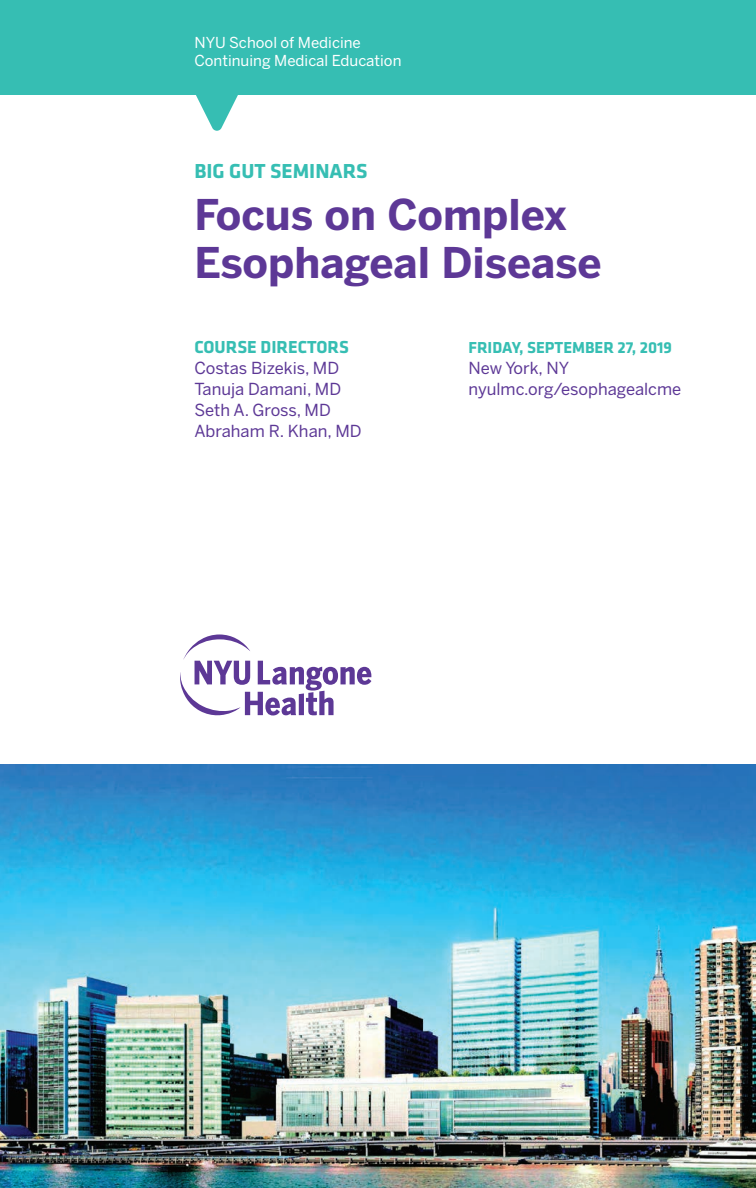
<style>
.page{position:relative;width:756px;height:1188px;background:#fff}
.page>*{position:absolute;margin:0;border:0;box-sizing:border-box;transform-origin:0 0}
.t1{font:700 42px/48px "Benton Sans";color:#5d3896}
.t2{font:700 21px "Klavika";color:#36beb3}
.t3{font:700 18px "Klavika";color:#36beb3}
.t4{font:16.5px "Benton Sans";color:#5d3896}
.t5{font:700 16.5px "Klavika";color:#36beb3}
.t6{font:15px "Benton Sans";color:#fff}
</style>
<div class="page">
<div style="left:0;top:0;width:756px;height:94px;background:#36beb3"></div>
<svg style="left:191px;top:94px;width:51px;height:37px"></svg>
<img style="left:0;top:765px;width:756px;height:423px">
<svg style="left:180px;top:634px;width:191px;height:82px"></svg>
<p class="t6" style="left:194px;top:33px;width:168px">NYU School of Medicine</p>
<p class="t6" style="left:194px;top:51px;width:209px">Continuing Medical Education</p>
<p class="t2" style="left:194px;top:156px;width:175px">BIG GUT SEMINARS</p>
<p class="t1" style="left:194px;top:192px;width:409px">Focus on Complex<br>Esophageal Disease</p>
<p class="t3" style="left:194px;top:334px;width:156px">COURSE DIRECTORS</p>
<p class="t4" style="left:194px;top:358px;width:146px">Costas Bizekis, MD</p>
<p class="t4" style="left:194px;top:379px;width:148px">Tanuja Damani, MD</p>
<p class="t4" style="left:194px;top:400px;width:138px">Seth A. Gross, MD</p>
<p class="t4" style="left:194px;top:421px;width:169px">Abraham R. Khan, MD</p>
<p class="t5" style="left:468px;top:336px;width:205px">FRIDAY, SEPTEMBER 27, 2019</p>
<p class="t4" style="left:468px;top:358px;width:102px">New York, NY</p>
<p class="t4" style="left:468px;top:379px;width:214px">nyulmc.org/esophagealcme</p>
</div>
